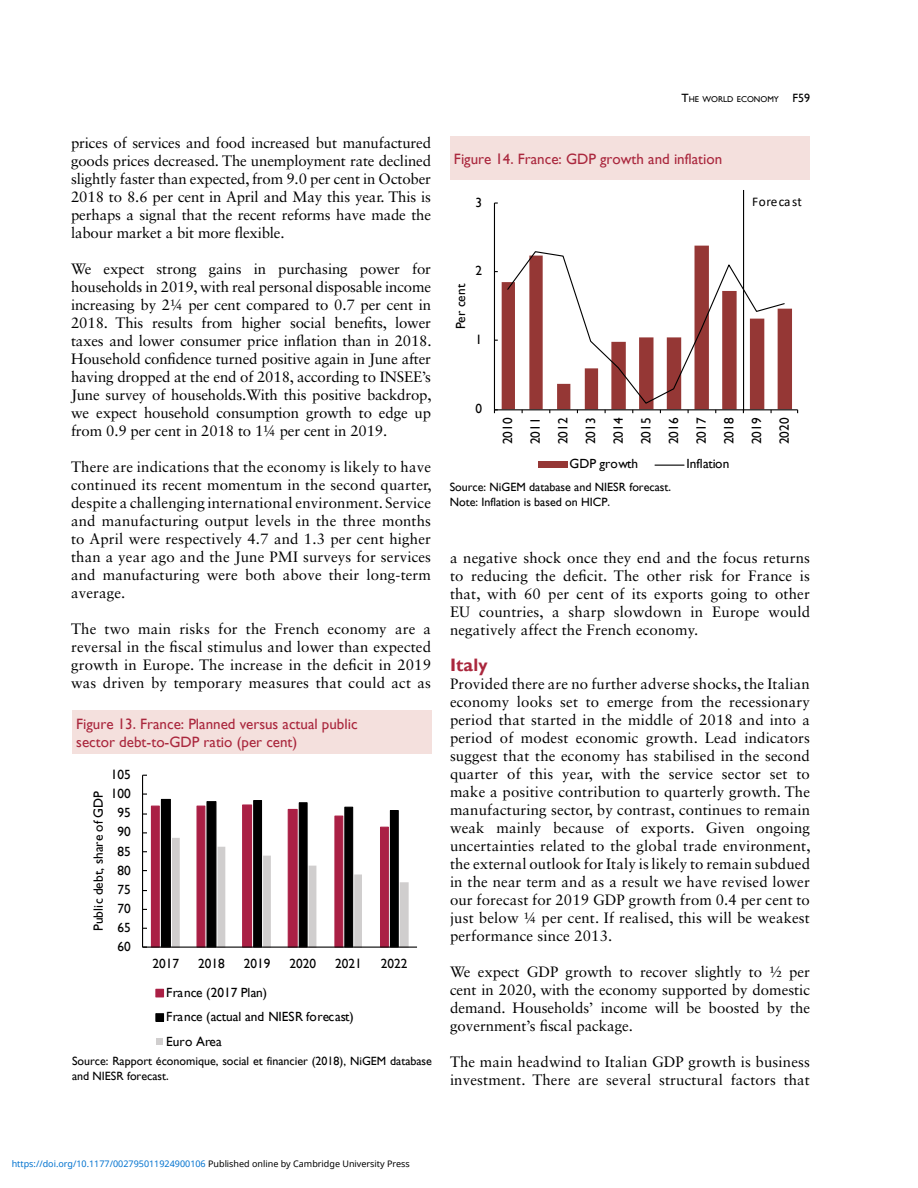
<style>
.page{position:relative;width:918px;height:1188px;background:#fff}
.page>*{position:absolute;margin:0;border:0;box-sizing:border-box;transform-origin:0 0}
.t1{font:700 18px "Gill Sans";letter-spacing:.01em;color:#aa273d}
.t2{font:15px/18px "Sabon LT Std";letter-spacing:.01em;color:#000;text-align:justify}
.t3{font:15px/18px "Gill Sans";color:#aa273d}
.t4{font:13.35px/27.6px "Gill Sans";color:#000;text-align:justify}
.t5{font:13.2px "Gill Sans";color:#000}
.t6{font:13.2px "Calibri";letter-spacing:.04em;color:#000}
.t7{font:12px/15px "Gill Sans";color:#000}
.t8{font:9px "Noto Sans";color:#0172cf}
.t9{font:8.4px "Gill Sans";color:#000}
.s1{font-size:12px}
.s2{color:#000}
</style>
<div class="page">
<div style="left:450px;top:137px;width:360px;height:43px;background:#f4e0dd"></div>
<svg style="left:502px;top:246px;width:290px;height:163px"></svg>
<hr style="left:494px;top:203px;width:1px;height:207px;background:#000">
<hr style="left:494px;top:409px;width:304px;height:1px;background:#000">
<svg style="left:506px;top:251px;width:280px;height:162px"></svg>
<div style="left:538px;top:461px;width:29px;height:7px;background:#953735"></div>
<svg style="left:655px;top:465px;width:29px;height:1px"></svg>
<hr style="left:743px;top:190px;width:1px;height:221px;background:#000">
<div style="left:72px;top:711px;width:360px;height:43px;background:#f4e0dd"></div>
<hr style="left:142px;top:775px;width:1px;height:172px;background:#010000">
<svg style="left:143px;top:794px;width:266px;height:153px"></svg>
<hr style="left:143px;top:947px;width:274px;height:1px;background:#010000">
<div style="left:156px;top:989px;width:8px;height:8px;background:#aa2045"></div>
<div style="left:155px;top:989px;width:9px;height:8px;border:1px solid #aa2045"></div>
<div style="left:156px;top:1014px;width:8px;height:7px;background:#000"></div>
<div style="left:155px;top:1013px;width:9px;height:9px;border:1px solid #000"></div>
<div style="left:156px;top:1039px;width:7px;height:6px;background:#d0cece"></div>
<p class="t2" style="left:71px;top:134px;width:361px">prices of services and food increased but manufactured goods prices decreased. The unemployment rate declined slightly faster than expected, from 9.0 per cent in October 2018 to 8.6 per cent in April and May this year. This is perhaps a signal that the recent reforms have made the labour market a bit more flexible.</p>
<p class="t2" style="left:71px;top:260px;width:362px">We expect strong gains in purchasing power for households in 2019, with real personal disposable income increasing by 2¼ per cent compared to 0.7 per cent in 2018. This results from higher social benefits, lower taxes and lower consumer price inflation than in 2018.<br>Household confidence turned positive again in June after having dropped at the end of 2018, according to INSEE’s June survey of households.With this positive backdrop, we expect household consumption growth to edge up from 0.9 per cent in 2018 to 1¼ per cent in 2019.</p>
<p class="t2" style="left:71px;top:458px;width:362px">There are indications that the economy is likely to have continued its recent momentum in the second quarter, despite a challenging international environment. Service and manufacturing output levels in the three months to April were respectively 4.7 and 1.3 per cent higher than a year ago and the June PMI surveys for services and manufacturing were both above their long-term average.</p>
<p class="t2" style="left:71px;top:620px;width:362px">The two main risks for the French economy are a reversal in the fiscal stimulus and lower than expected growth in Europe. The increase in the deficit in 2019 was driven by temporary measures that could act as</p>
<p class="t3" style="left:76px;top:715px;width:283px">Figure 13. France: Planned versus actual public sector debt-to-GDP ratio (per cent)</p>
<p class="t4" style="left:84px;top:931px;width:142px;rotate:-90deg">Public debt, share of GDP</p>
<p class="t4" style="left:111px;top:761px;width:22px">105</p>
<p class="t4" style="left:111px;top:780px;width:22px">100</p>
<p class="t4" style="left:118px;top:799px;width:15px">95</p>
<p class="t4" style="left:118px;top:818px;width:15px">90</p>
<p class="t4" style="left:118px;top:837px;width:15px">85</p>
<p class="t4" style="left:118px;top:856px;width:15px">80</p>
<p class="t4" style="left:118px;top:875px;width:15px">75</p>
<p class="t4" style="left:118px;top:895px;width:15px">70</p>
<p class="t4" style="left:118px;top:914px;width:15px">65</p>
<p class="t4" style="left:118px;top:933px;width:15px">60</p>
<p class="t4" style="left:152px;top:950px;width:28px">2017</p>
<p class="t4" style="left:198px;top:950px;width:28px">2018</p>
<p class="t4" style="left:244px;top:950px;width:28px">2019</p>
<p class="t4" style="left:289px;top:950px;width:28px">2020</p>
<p class="t4" style="left:335px;top:950px;width:28px">2021</p>
<p class="t4" style="left:381px;top:950px;width:28px">2022</p>
<p class="t4" style="left:166px;top:980px;width:189px;line-height:24.5px;text-align:left">France (2017 Plan)<br>France (actual and NIESR forecast)<br>Euro Area</p>
<p class="t7" style="left:72px;top:1053px;width:362px">Source: Rapport économique, social et financier (2018), NiGEM database and NIESR forecast.</p>
<p class="t9" style="left:681px;top:94px;width:130px"><span class="s1">T</span>HE WORLD ECONOMY <span class="s1">F59</span></p>
<p class="t3" style="left:454px;top:150px;width:270px">Figure 14. France: GDP growth and inflation</p>
<p class="t5" style="left:475px;top:194px;width:8px">3</p>
<p class="t4" style="left:447px;top:329px;width:47px;rotate:-90deg">Per cent</p>
<p class="t5" style="left:475px;top:263px;width:8px">2</p>
<p class="t5" style="left:475px;top:332px;width:8px">1</p>
<p class="t5" style="left:475px;top:401px;width:8px">0</p>
<p class="t6" style="left:752px;top:192px;width:51px">Forecast</p>
<p class="t4" style="left:494px;top:444px;width:28px;rotate:-90deg">2010<br>2011<br>2012<br>2013<br>2014<br>2015<br>2016<br>2017<br>2018<br>2019<br>2020</p>
<p class="t5" style="left:570px;top:456px;width:70px">GDP growth</p>
<p class="t5" style="left:686px;top:456px;width:45px">Inflation</p>
<p class="t7" style="left:450px;top:480px;width:223px">Source: NiGEM database and NIESR forecast.<br>Note: Inflation is based on HICP.</p>
<p class="t2" style="left:450px;top:548px;width:362px">a negative shock once they end and the focus returns to reducing the deficit. The other risk for France is that, with 60 per cent of its exports going to other EU countries, a sharp slowdown in Europe would negatively affect the French economy.</p>
<p class="t1" style="left:450px;top:654px;width:39px">Italy</p>
<p class="t2" style="left:450px;top:674px;width:362px">Provided there are no further adverse shocks, the Italian economy looks set to emerge from the recessionary period that started in the middle of 2018 and into a period of modest economic growth. Lead indicators suggest that the economy has stabilised in the second quarter of this year, with the service sector set to make a positive contribution to quarterly growth. The manufacturing sector, by contrast, continues to remain weak mainly because of exports. Given ongoing uncertainties related to the global trade environment, the external outlook for Italy is likely to remain subdued in the near term and as a result we have revised lower our forecast for 2019 GDP growth from 0.4 per cent to just below ¼ per cent. If realised, this will be weakest performance since 2013.</p>
<p class="t2" style="left:450px;top:962px;width:362px">We expect GDP growth to recover slightly to ½ per cent in 2020, with the economy supported by domestic demand. Households’ income will be boosted by the government’s fiscal package.</p>
<p class="t2" style="left:450px;top:1052px;width:361px">The main headwind to Italian GDP growth is business investment. There are several structural factors that</p>
<p class="t8" style="left:12px;top:1157px;width:400px">https://doi.org/10.1177/002795011924900106 <span class="s2">Published online by Cambridge University Press</span></p>
</div>
